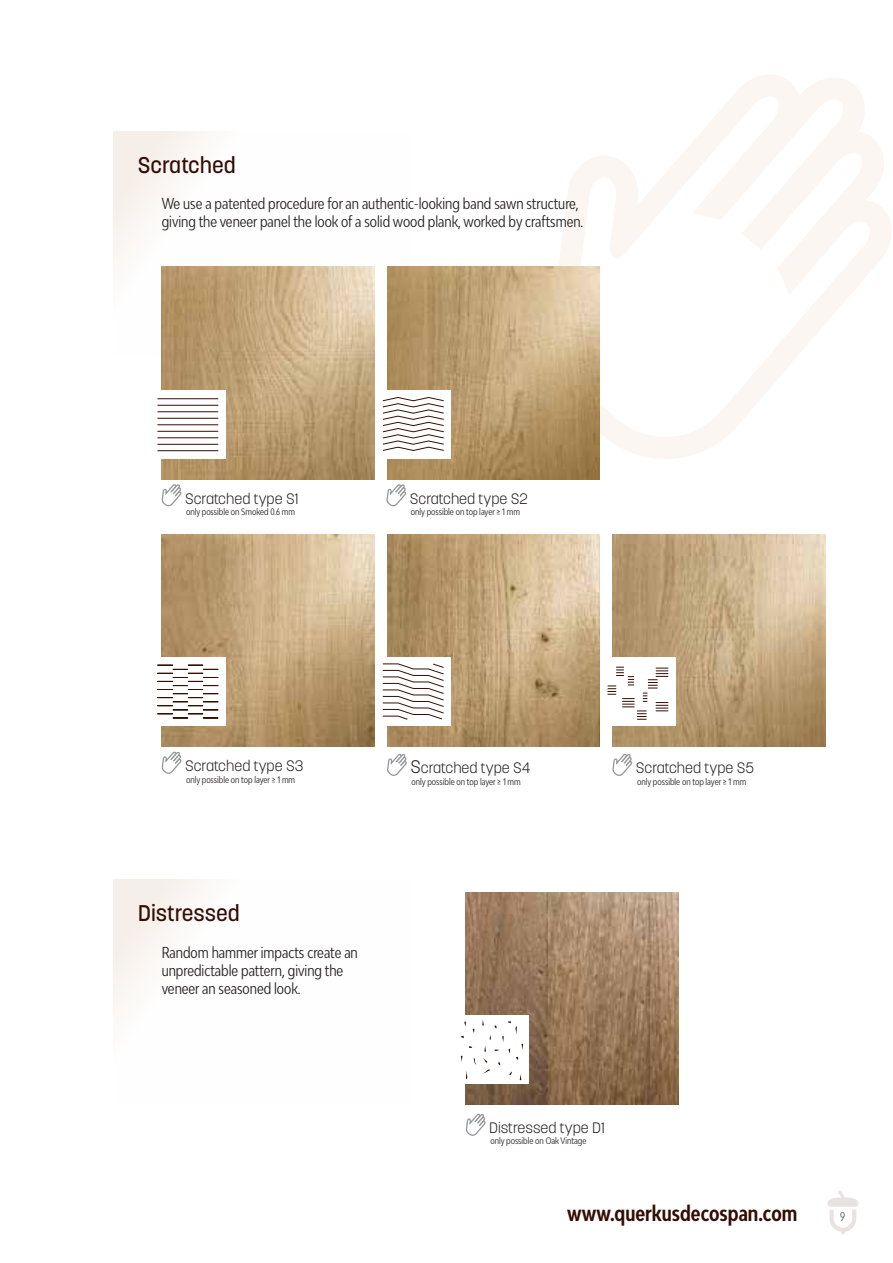
<style>
.page{position:relative;width:893px;height:1263px;background:#fff}
.page>*{position:absolute;margin:0;border:0;box-sizing:border-box;transform-origin:0 0}
.t1{font:500 22.5px "Korolev";color:#340d03}
.t2{font:700 ultra-condensed 21px "Bw Modelica";color:#340d03}
.t3{font:ultra-condensed 15px/18px "Bw Modelica";color:#231f20}
.t4{font:300 15px "Korolev";color:#231f20}
.t5{font:ultra-condensed 11.85px "Bw Modelica";color:#57585a}
.t6{font:ultra-condensed 9px "Bw Modelica";color:#231f20}
.s1{font-size:18px}
</style>
<div class="page">
<svg style="left:113px;top:879px;width:96px;height:138px;fill:#faf7f4"></svg>
<div style="left:113px;top:131px;width:295px;height:224px;background:linear-gradient(to right,#faf8f5,#fff)"></div>
<svg style="left:543px;top:75px;width:348px;height:384px"></svg>
<img style="left:387px;top:267px;width:213px;height:212px">
<div style="left:383px;top:390px;width:68px;height:68px;background:#fff"></div>
<svg style="left:382px;top:397px;width:62px;height:54px"></svg>
<svg style="left:386px;top:484px;width:20px;height:22px"></svg>
<img style="left:162px;top:534px;width:212px;height:213px">
<svg style="left:161px;top:752px;width:20px;height:22px"></svg>
<div style="left:157px;top:657px;width:68px;height:68px;background:#fff"></div>
<svg style="left:157px;top:665px;width:61px;height:53px"></svg>
<img style="left:612px;top:534px;width:213px;height:213px">
<div style="left:608px;top:657px;width:68px;height:68px;background:#fff"></div>
<svg style="left:608px;top:667px;width:60px;height:53px"></svg>
<svg style="left:612px;top:754px;width:20px;height:22px"></svg>
<img style="left:162px;top:267px;width:212px;height:212px">
<svg style="left:161px;top:484px;width:20px;height:22px"></svg>
<div style="left:157px;top:390px;width:68px;height:68px;background:#fff"></div>
<hr style="left:157px;top:398px;width:61px;height:1px;background:#340d03">
<hr style="left:157px;top:405px;width:61px;height:1px;background:#340d03">
<hr style="left:157px;top:411px;width:61px;height:1px;background:#340d03">
<hr style="left:157px;top:418px;width:61px;height:1px;background:#340d03">
<hr style="left:157px;top:424px;width:61px;height:1px;background:#340d03">
<hr style="left:157px;top:431px;width:61px;height:1px;background:#340d03">
<hr style="left:157px;top:437px;width:61px;height:1px;background:#340d03">
<hr style="left:157px;top:444px;width:61px;height:1px;background:#340d03">
<hr style="left:157px;top:450px;width:61px;height:1px;background:#340d03">
<img style="left:387px;top:534px;width:213px;height:213px">
<svg style="left:387px;top:754px;width:20px;height:22px"></svg>
<div style="left:383px;top:657px;width:68px;height:68px;background:#fff"></div>
<svg style="left:382px;top:663px;width:62px;height:57px"></svg>
<svg style="left:465px;top:1114px;width:21px;height:22px"></svg>
<img style="left:466px;top:892px;width:212px;height:213px">
<div style="left:461px;top:1015px;width:68px;height:69px;background:#fff"></div>
<svg style="left:482px;top:1019px;width:41px;height:61px"></svg>
<svg style="left:827px;top:1190px;width:31px;height:44px"></svg>
<h1 class="t1" style="left:138px;top:150px;width:100px">Scratched</h1>
<p class="t3" style="left:162px;top:194px;width:423px">We use a patented procedure for an authentic-looking band sawn structure, giving the veneer panel the look of a solid wood plank, worked by craftsmen.</p>
<p class="t4" style="left:185px;top:489px;width:115px">Scratched type S1</p>
<p class="t6" style="left:186px;top:506px;width:110px">only possible on Smoked 0.6 mm</p>
<p class="t4" style="left:410px;top:489px;width:120px">Scratched type S2</p>
<p class="t6" style="left:411px;top:506px;width:111px">only possible on top layer ≥ 1 mm</p>
<p class="t4" style="left:185px;top:756px;width:120px">Scratched type S3</p>
<p class="t6" style="left:186px;top:773px;width:111px">only possible on top layer ≥ 1 mm</p>
<h1 class="t1" style="left:138px;top:899px;width:104px">Distressed</h1>
<p class="t3" style="left:162px;top:943px;width:198px">Random hammer impacts create an unpredictable pattern, giving the veneer an seasoned look.</p>
<p class="t4" style="left:410px;top:758px;width:122px"><span class="s1">S</span>cratched type S4</p>
<p class="t6" style="left:412px;top:775px;width:111px">only possible on top layer ≥ 1 mm</p>
<p class="t4" style="left:636px;top:758px;width:120px">Scratched type S5</p>
<p class="t6" style="left:637px;top:775px;width:111px">only possible on top layer ≥ 1 mm</p>
<p class="t4" style="left:489px;top:1118px;width:117px">Distressed type D1</p>
<p class="t6" style="left:490px;top:1135px;width:97px">only possible on Oak Vintage</p>
<h2 class="t2" style="left:567px;top:1199px;width:231px">www.querkusdecospan.com</h2>
<p class="t5" style="left:840px;top:1208px;width:7px">9</p>
</div>
